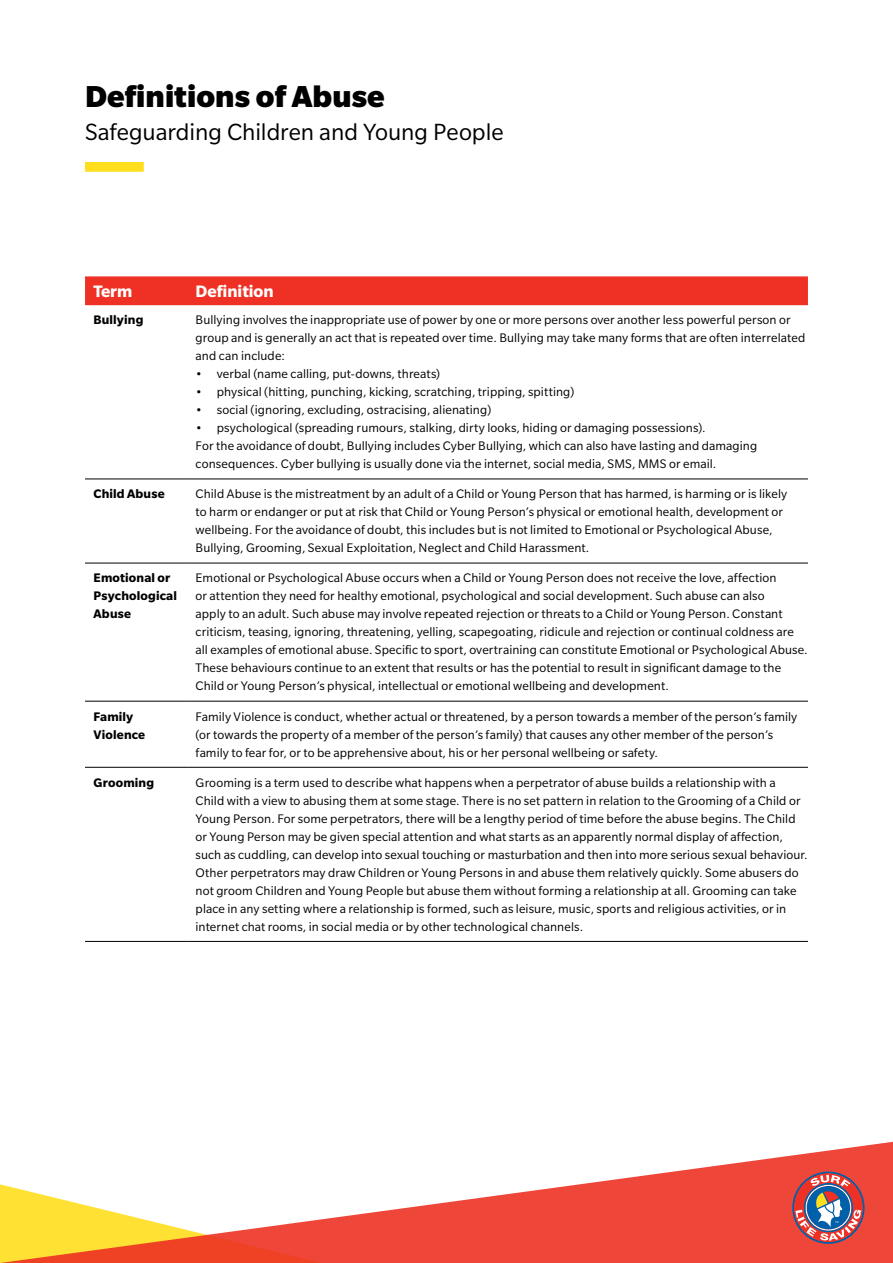
<style>
.page{position:relative;width:893px;height:1263px;background:#fff}
.page>*{position:absolute;margin:0;border:0;box-sizing:border-box;transform-origin:0 0}
.t1{font:900 33px "Slate Std";letter-spacing:.005em;color:#000}
.t2{font:25.5px "Slate Std";color:#000}
.t3{font:700 18px "Slate Std";color:#fff}
.t4{font:13.5px/18px "Slate Std";letter-spacing:.01em;color:#000}
.t5{font:700 13.5px/18px "Slate Std";letter-spacing:.01em;color:#000}
</style>
<div class="page">
<div style="left:85px;top:276px;width:723px;height:29px;background:#ee3124"></div>
<hr style="left:85px;top:479px;width:102px;height:1px;background:#000">
<hr style="left:187px;top:479px;width:621px;height:1px;background:#000">
<hr style="left:85px;top:563px;width:102px;height:1px;background:#000">
<hr style="left:187px;top:563px;width:621px;height:1px;background:#000">
<hr style="left:85px;top:701px;width:102px;height:1px;background:#000">
<hr style="left:187px;top:701px;width:621px;height:1px;background:#000">
<hr style="left:85px;top:767px;width:102px;height:1px;background:#000">
<hr style="left:187px;top:767px;width:621px;height:1px;background:#000">
<hr style="left:85px;top:941px;width:102px;height:1px;background:#000">
<hr style="left:187px;top:941px;width:621px;height:1px;background:#000">
<div style="left:85px;top:162px;width:59px;height:10px;background:#ffde1d"></div>
<svg style="left:0;top:1142px;width:893px;height:121px"></svg>
<svg style="left:792px;top:1171px;width:72px;height:73px;background:#a96a76"></svg>
<h1 class="t1" style="left:85px;top:78px;width:301px">Definitions of Abuse</h1>
<h2 class="t2" style="left:85px;top:118px;width:420px">Safeguarding Children and Young People</h2>
<h3 class="t3" style="left:94px;top:281px;width:40px">Term</h3>
<h3 class="t3" style="left:196px;top:281px;width:80px">Definition</h3>
<p class="t5" style="left:94px;top:311px;width:51px">Bullying</p>
<p class="t4" style="left:196px;top:311px;width:611px">Bullying involves the inappropriate use of power by one or more persons over another less powerful person or group and is generally an act that is repeated over time. Bullying may take many forms that are often interrelated and can include:</p>
<p class="t4" style="left:196px;top:365px;width:246px">• verbal (name calling, put-downs, threats)</p>
<p class="t4" style="left:196px;top:383px;width:380px">• physical (hitting, punching, kicking, scratching, tripping, spitting)</p>
<p class="t4" style="left:196px;top:401px;width:297px">• social (ignoring, excluding, ostracising, alienating)</p>
<p class="t4" style="left:196px;top:419px;width:563px">• psychological (spreading rumours, stalking, dirty looks, hiding or damaging possessions).<br>For the avoidance of doubt, Bullying includes Cyber Bullying, which can also have lasting and damaging consequences. Cyber bullying is usually done via the internet, social media, SMS, MMS or email.</p>
<p class="t5" style="left:94px;top:485px;width:73px">Child Abuse</p>
<p class="t4" style="left:196px;top:485px;width:593px">Child Abuse is the mistreatment by an adult of a Child or Young Person that has harmed, is harming or is likely to harm or endanger or put at risk that Child or Young Person’s physical or emotional health, development or wellbeing. For the avoidance of doubt, this includes but is not limited to Emotional or Psychological Abuse, Bullying, Grooming, Sexual Exploitation, Neglect and Child Harassment.</p>
<p class="t5" style="left:94px;top:569px;width:85px">Emotional or<br>Psychological<br>Abuse</p>
<p class="t4" style="left:196px;top:569px;width:614px">Emotional or Psychological Abuse occurs when a Child or Young Person does not receive the love, affection<br>or attention they need for healthy emotional, psychological and social development. Such abuse can also<br>apply to an adult. Such abuse may involve repeated rejection or threats to a Child or Young Person. Constant criticism, teasing, ignoring, threatening, yelling, scapegoating, ridicule and rejection or continual coldness are all examples of emotional abuse. Specific to sport, overtraining can constitute Emotional or Psychological Abuse.<br>These behaviours continue to an extent that results or has the potential to result in significant damage to the Child or Young Person’s physical, intellectual or emotional wellbeing and development.</p>
<p class="t5" style="left:94px;top:707px;width:53px">Family<br>Violence</p>
<p class="t4" style="left:196px;top:707px;width:603px">Family Violence is conduct, whether actual or threatened, by a person towards a member of the person’s family (or towards the property of a member of the person’s family) that causes any other member of the person’s family to fear for, or to be apprehensive about, his or her personal wellbeing or safety.</p>
<p class="t5" style="left:94px;top:773px;width:62px">Grooming</p>
<p class="t4" style="left:196px;top:773px;width:614px">Grooming is a term used to describe what happens when a perpetrator of abuse builds a relationship with a<br>Child with a view to abusing them at some stage. There is no set pattern in relation to the Grooming of a Child or Young Person. For some perpetrators, there will be a lengthy period of time before the abuse begins. The Child or Young Person may be given special attention and what starts as an apparently normal display of affection, such as cuddling, can develop into sexual touching or masturbation and then into more serious sexual behaviour.<br>Other perpetrators may draw Children or Young Persons in and abuse them relatively quickly. Some abusers do not groom Children and Young People but abuse them without forming a relationship at all. Grooming can take place in any setting where a relationship is formed, such as leisure, music, sports and religious activities, or in internet chat rooms, in social media or by other technological channels.</p>
</div>
